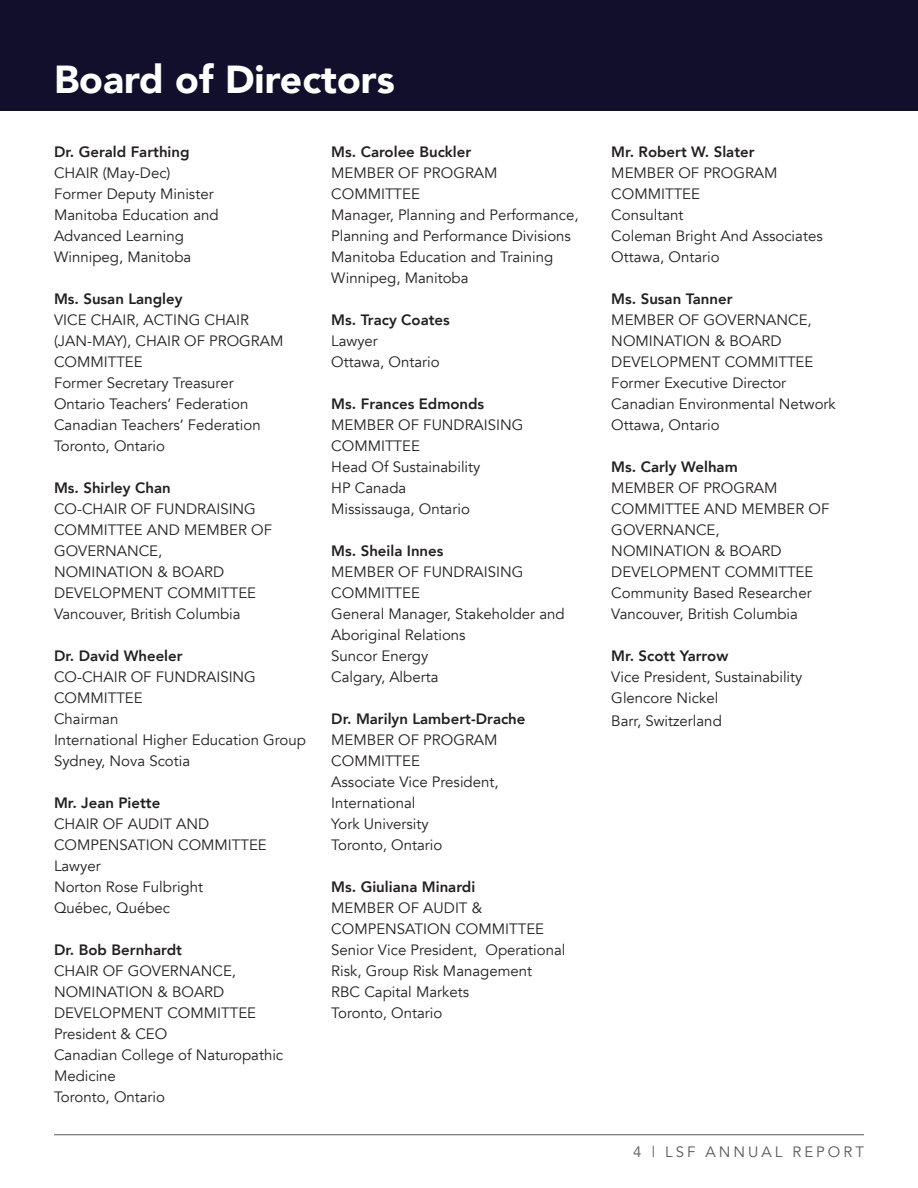
<style>
.page{position:relative;width:918px;height:1188px;background:#fff}
.page>*{position:absolute;margin:0;border:0;box-sizing:border-box;transform-origin:0 0}
.t1{font:900 39px "Avenir";color:#fff}
.t2{font:15px/21px "Avenir";color:#231f20}
.t3{font:800 15px "Avenir";color:#231f20}
.t4{font:15px "Avenir";letter-spacing:.2em;color:#57585a}
</style>
<div class="page">
<hr style="left:54px;top:1134px;width:810px;height:1px;background:#57585a">
<div style="left:0;top:0;width:918px;height:110px;background:#120f2c"></div>
<h1 class="t1" style="left:54px;top:54px;width:342px">Board of Directors</h1>
<p class="t3" style="left:54px;top:142px;width:137px">Dr. Gerald Farthing</p>
<p class="t2" style="left:54px;top:163px;width:166px">CHAIR (May-Dec)<br>Former Deputy Minister<br>Manitoba Education and<br>Advanced Learning<br>Winnipeg, Manitoba</p>
<p class="t3" style="left:54px;top:289px;width:130px">Ms. Susan Langley</p>
<p class="t2" style="left:54px;top:310px;width:231px">VICE CHAIR, ACTING CHAIR (JAN-MAY), CHAIR OF PROGRAM<br>COMMITTEE<br>Former Secretary Treasurer<br>Ontario Teachers’ Federation<br>Canadian Teachers’ Federation<br>Toronto, Ontario</p>
<p class="t3" style="left:54px;top:478px;width:118px">Ms. Shirley Chan</p>
<p class="t2" style="left:54px;top:499px;width:220px">CO-CHAIR OF FUNDRAISING<br>COMMITTEE AND MEMBER OF<br>GOVERNANCE,<br>NOMINATION &amp; BOARD<br>DEVELOPMENT COMMITTEE<br>Vancouver, British Columbia</p>
<p class="t3" style="left:54px;top:646px;width:130px">Dr. David Wheeler</p>
<p class="t2" style="left:54px;top:667px;width:253px">CO-CHAIR OF FUNDRAISING<br>COMMITTEE<br>Chairman<br>International Higher Education Group<br>Sydney, Nova Scotia</p>
<p class="t3" style="left:54px;top:793px;width:108px">Mr. Jean Piette</p>
<p class="t2" style="left:54px;top:814px;width:214px">CHAIR OF AUDIT AND<br>COMPENSATION COMMITTEE<br>Lawyer<br>Norton Rose Fulbright<br>Québec, Québec</p>
<p class="t3" style="left:54px;top:940px;width:130px">Dr. Bob Bernhardt</p>
<p class="t2" style="left:54px;top:961px;width:231px">CHAIR OF GOVERNANCE,<br>NOMINATION &amp; BOARD<br>DEVELOPMENT COMMITTEE<br>President &amp; CEO<br>Canadian College of Naturopathic<br>Medicine<br>Toronto, Ontario</p>
<p class="t3" style="left:331px;top:142px;width:141px">Ms. Carolee Buckler</p>
<p class="t2" style="left:331px;top:163px;width:249px">MEMBER OF PROGRAM<br>COMMITTEE<br>Manager, Planning and Performance,<br>Planning and Performance Divisions<br>Manitoba Education and Training<br>Winnipeg, Manitoba</p>
<p class="t3" style="left:331px;top:310px;width:120px">Ms. Tracy Coates</p>
<p class="t2" style="left:331px;top:331px;width:110px">Lawyer<br>Ottawa, Ontario</p>
<p class="t3" style="left:331px;top:394px;width:155px">Ms. Frances Edmonds</p>
<p class="t2" style="left:331px;top:415px;width:194px">MEMBER OF FUNDRAISING<br>COMMITTEE<br>Head Of Sustainability<br>HP Canada<br>Mississauga, Ontario</p>
<p class="t3" style="left:331px;top:541px;width:114px">Ms. Sheila Innes</p>
<p class="t2" style="left:331px;top:562px;width:235px">MEMBER OF FUNDRAISING<br>COMMITTEE<br>General Manager, Stakeholder and<br>Aboriginal Relations<br>Suncor Energy<br>Calgary, Alberta</p>
<p class="t3" style="left:331px;top:709px;width:196px">Dr. Marilyn Lambert-Drache</p>
<p class="t2" style="left:331px;top:730px;width:169px">MEMBER OF PROGRAM<br>COMMITTEE<br>Associate Vice President,<br>International<br>York University<br>Toronto, Ontario</p>
<p class="t3" style="left:331px;top:877px;width:145px">Ms. Giuliana Minardi</p>
<p class="t2" style="left:331px;top:898px;width:236px">MEMBER OF AUDIT &amp;<br>COMPENSATION COMMITTEE<br>Senior Vice President, Operational<br>Risk, Group Risk Management<br>RBC Capital Markets<br>Toronto, Ontario</p>
<p class="t3" style="left:611px;top:142px;width:145px">Mr. Robert W. Slater</p>
<p class="t2" style="left:611px;top:163px;width:213px">MEMBER OF PROGRAM<br>COMMITTEE<br>Consultant<br>Coleman Bright And Associates<br>Ottawa, Ontario</p>
<p class="t3" style="left:611px;top:289px;width:123px">Ms. Susan Tanner</p>
<p class="t2" style="left:611px;top:310px;width:226px">MEMBER OF GOVERNANCE,<br>NOMINATION &amp; BOARD<br>DEVELOPMENT COMMITTEE<br>Former Executive Director<br>Canadian Environmental Network<br>Ottawa, Ontario</p>
<p class="t3" style="left:611px;top:457px;width:128px">Ms. Carly Welham</p>
<p class="t2" style="left:611px;top:478px;width:220px">MEMBER OF PROGRAM<br>COMMITTEE AND MEMBER OF<br>GOVERNANCE,<br>NOMINATION &amp; BOARD<br>DEVELOPMENT COMMITTEE<br>Community Based Researcher<br>Vancouver, British Columbia</p>
<p class="t3" style="left:611px;top:646px;width:118px">Mr. Scott Yarrow</p>
<p class="t2" style="left:611px;top:667px;width:193px">Vice President, Sustainability<br>Glencore Nickel</p>
<p class="t2" style="left:611px;top:710px;width:112px">Barr, Switzerland</p>
<p class="t4" style="left:633px;top:1142px;width:232px">4 | LSF ANNUAL REPORT</p>
</div>
